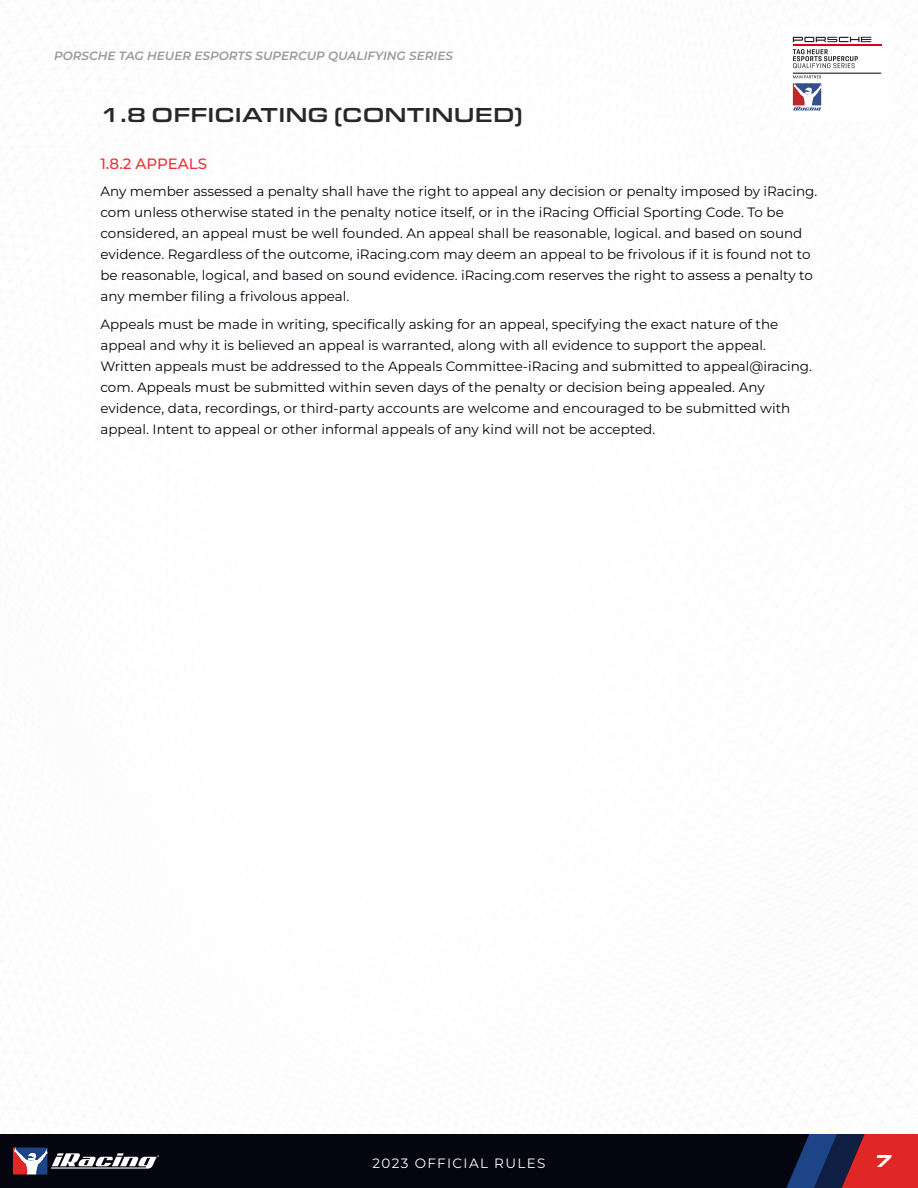
<style>
.page{position:relative;width:918px;height:1188px;background:#fff}
.page>*{position:absolute;margin:0;border:0;box-sizing:border-box;transform-origin:0 0}
.t1{font:500 21px "Eurostile Ext";color:#292829}
.t2{font:italic 900 18px "Eurostile Ext";color:#fff}
.t3{font:100 15px "Montserrat";letter-spacing:-.005em;color:#ee3136}
.t4{font:100 13.5px/21px "Montserrat";color:#05050f}
.t5{font:100 13.5px "Montserrat";letter-spacing:.1em;color:#fff}
.t6{font:italic 100 12px "Montserrat";color:#9b9b9f}
</style>
<div class="page">
<div style="left:0;top:1134px;width:918px;height:54px;background:#05050f"></div>
<svg style="left:786px;top:1134px;width:132px;height:54px;background:#77283e"></svg>
<svg style="left:13px;top:1148px;width:146px;height:26px"></svg>
<svg style="left:793px;top:37px;width:78px;height:5px"></svg>
<hr style="left:793px;top:45px;width:88px;height:1px;background:#d6001c">
<hr style="left:793px;top:73px;width:88px;height:1px;background:#000">
<svg style="left:793px;top:75px;width:29px;height:36px"></svg>
<svg style="left:793px;top:49px;width:65px;height:19px"></svg>
<p class="t6" style="left:54px;top:48px;width:400px">PORSCHE TAG HEUER ESPORTS SUPERCUP QUALIFYING SERIES</p>
<h1 class="t1" style="left:100px;top:100px;width:424px">1.8 OFFICIATING (CONTINUED)</h1>
<p class="t3" style="left:100px;top:153px;width:108px">1.8.2 APPEALS</p>
<p class="t4" style="left:100px;top:181px;width:718px">Any member assessed a penalty shall have the right to appeal any decision or penalty imposed by iRacing. com unless otherwise stated in the penalty notice itself, or in the iRacing Official Sporting Code. To be considered, an appeal must be well founded. An appeal shall be reasonable, logical. and based on sound evidence. Regardless of the outcome, iRacing.com may deem an appeal to be frivolous if it is found not to be reasonable, logical, and based on sound evidence. iRacing.com reserves the right to assess a penalty to any member filing a frivolous appeal.</p>
<p class="t4" style="left:100px;top:313px;width:713px">Appeals must be made in writing, specifically asking for an appeal, specifying the exact nature of the appeal and why it is believed an appeal is warranted, along with all evidence to support the appeal.<br>Written appeals must be addressed to the Appeals Committee-iRacing and submitted to appeal@iracing. com. Appeals must be submitted within seven days of the penalty or decision being appealed. Any evidence, data, recordings, or third-party accounts are welcome and encouraged to be submitted with appeal. Intent to appeal or other informal appeals of any kind will not be accepted.</p>
<p class="t5" style="left:373px;top:1154px;width:174px">2023 OFFICIAL RULES</p>
<h2 class="t2" style="left:875px;top:1147px;width:19px">7</h2>
</div>
